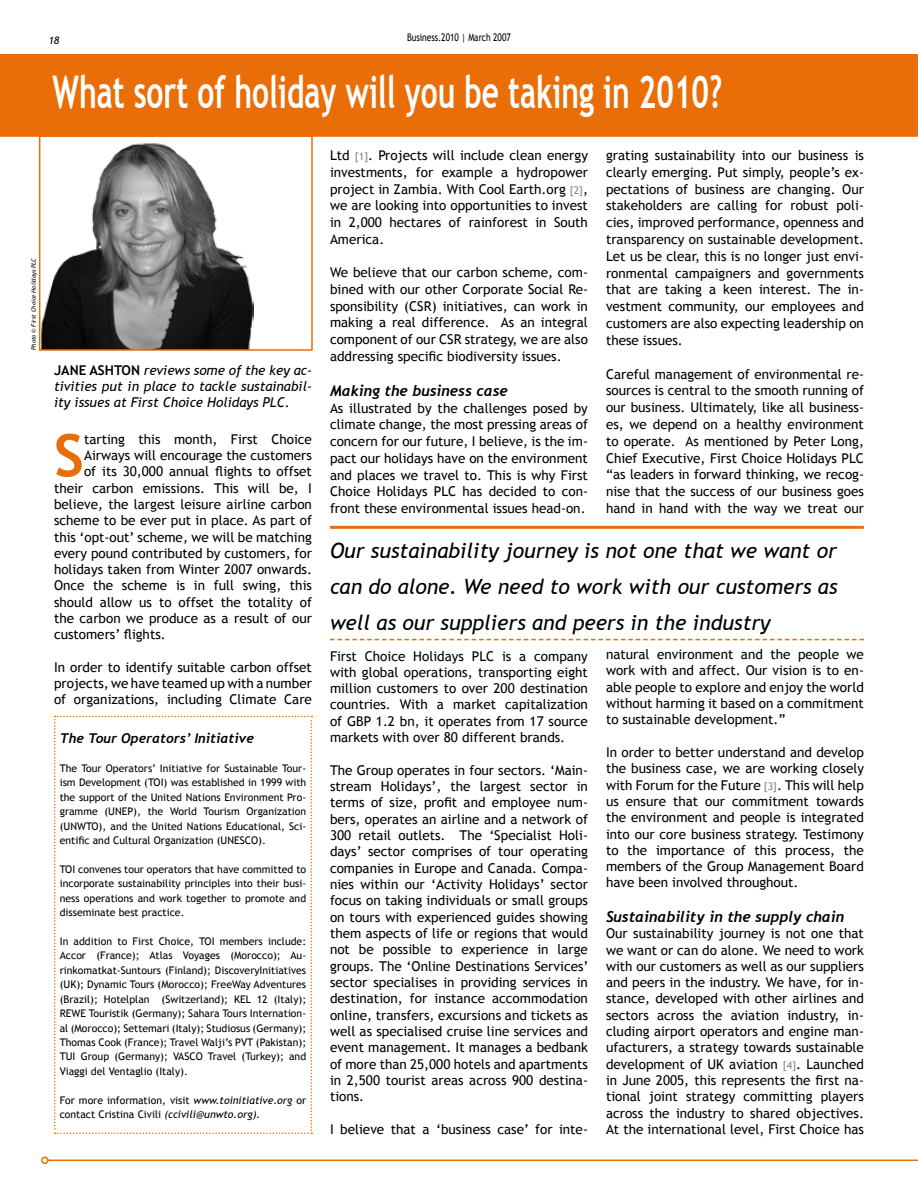
<style>
.page{position:relative;width:918px;height:1188px;background:#fff}
.page>*{position:absolute;margin:0;border:0;box-sizing:border-box;transform-origin:0 0}
.t1{font:700 58.8px "Trebuchet MS";color:#ea6e08}
.t2{font:700 45px "Trebuchet MS";color:#fff;scale:.67 1}
.t3{font:italic 21px/36px "Trebuchet MS";color:#000;text-align:justify}
.t4{font:italic 700 15px "Trebuchet";color:#000}
.t5{font:13.5px/16.4px "Trebuchet MS";color:#000;text-align:justify}
.t6{font:italic 13.5px/16.4px "Trebuchet MS";color:#000;text-align:justify}
.t7{font:italic 700 13.5px "Trebuchet";color:#000}
.t8{font:10.5px/14.4px "Trebuchet MS";color:#000;text-align:justify}
.t9{font:10.5px "Trebuchet MS";color:#000;scale:.8 1}
.t10{font:italic 10.5px "Trebuchet MS";color:#000}
.t11{font:italic 6px "Trebuchet MS";color:#000}
.s1{font-weight:700;font-style:normal}
.s2{font-style:normal}
.s3{font-style:italic}
.s4{font-size:10.5px;color:#818181}
</style>
<div class="page">
<div style="left:1px;top:55px;width:916px;height:81px;background:#ea6e08"></div>
<div style="left:0;top:54px;width:918px;height:83px;border:2px solid #ea6e08"></div>
<hr style="left:330px;top:526px;width:534px;height:3px;background:#ea6e08">
<svg style="left:330px;top:639px;width:534px;height:1px"></svg>
<svg style="left:54px;top:716px;width:258px;height:418px"></svg>
<hr style="left:48px;top:1160px;width:870px;height:1px;background:#ea6e08">
<div style="left:41px;top:1157px;width:8px;height:7px;border:2px solid #ea6e08;border-radius:50%"></div>
<img style="left:42px;top:142px;width:212px;height:206px">
<div style="left:39px;top:135px;width:274px;height:216px;border:2px solid #ea6e08"></div>
<p class="t11" style="left:30px;top:350px;width:93px;rotate:-90deg">Photo © First Choice Holidays PLC</p>
<p class="t9" style="left:407px;top:31px;width:131px">Business.2010 | March 2007</p>
<p class="t10" style="left:48px;top:34px;width:12px">18</p>
<h2 class="t2" style="left:53px;top:64px;width:1001px">What sort of holiday will you be taking in 2010?</h2>
<p class="t6" style="left:54px;top:362px;width:259px"><span class="s1">Jane Ashton</span> reviews some of the key ac&shy;tivities put in place to tackle sustainabil&shy;ity issues at First Choice Holidays PLC<span class="s2">.</span></p>
<h1 class="t1" style="left:54px;top:419px;width:27px">S</h1>
<p class="t5" style="left:84px;top:431px;width:229px">tarting this month, First Choice</p>
<p class="t5" style="left:84px;top:447px;width:229px">Airways will encourage the customers</p>
<p class="t5" style="left:84px;top:464px;width:229px">of its 30,000 annual flights to offset</p>
<p class="t5" style="left:54px;top:480px;width:259px">their carbon emissions. This will be, I</p>
<p class="t5" style="left:54px;top:496px;width:259px">believe, the largest leisure airline carbon</p>
<p class="t5" style="left:54px;top:513px;width:259px">scheme to be ever put in place. As part of</p>
<p class="t5" style="left:54px;top:529px;width:259px">this ‘opt-out’ scheme, we will be matching</p>
<p class="t5" style="left:54px;top:545px;width:260px">every pound contributed by customers, for</p>
<p class="t5" style="left:54px;top:561px;width:259px">holidays taken from Winter 2007 onwards.</p>
<p class="t5" style="left:54px;top:578px;width:259px">Once the scheme is in full swing, this</p>
<p class="t5" style="left:54px;top:594px;width:260px">should allow us to offset the totality of</p>
<p class="t5" style="left:54px;top:610px;width:259px">the carbon we produce as a result of our</p>
<p class="t5" style="left:54px;top:627px;width:113px">customers’ flights.</p>
<p class="t5" style="left:54px;top:659px;width:259px">In order to identify suitable carbon offset projects, we have teamed up with a number of organizations, including Climate Care</p>
<p class="t7" style="left:60px;top:730px;width:196px">The Tour Operators’ Initiative</p>
<p class="t8" style="left:60px;top:761px;width:248px">The Tour Operators’ Initiative for Sustainable Tour&shy;ism Development (TOI) was established in 1999 with the support of the United Nations Environment Pro&shy;gramme (UNEP), the World Tourism Organization (UNWTO), and the United Nations Educational, Sci&shy;entific and Cultural Organization (UNESCO).</p>
<p class="t8" style="left:60px;top:862px;width:248px">TOI convenes tour operators that have committed to incorporate sustainability principles into their busi&shy;ness operations and work together to promote and disseminate best practice.</p>
<p class="t8" style="left:60px;top:934px;width:248px">In addition to First Choice, TOI members include:<br>Accor (France); Atlas Voyages (Morocco); Au&shy;rinkomatkat-Suntours (Finland); DiscoveryInitiatives (UK); Dynamic Tours (Morocco); FreeWay Adventures (Brazil); Hotelplan (Switzerland); KEL 12 (Italy); REWE Touristik (Germany); Sahara Tours Internation&shy;al (Morocco); Settemari (Italy); Studiosus (Germany); Thomas Cook (France); Travel Walji’s PVT (Pakistan); TUI Group (Germany); VASCO Travel (Turkey); and Viaggi del Ventaglio (Italy).</p>
<p class="t8" style="left:60px;top:1093px;width:248px">For more information, visit <span class="s3">www.toinitiative.org</span> or contact Cristina Civili <span class="s3">(ccivili@unwto.org).</span></p>
<p class="t5" style="left:330px;top:147px;width:259px">Ltd <span class="s4">[1]</span>. Projects will include clean energy investments, for example a hydropower project in Zambia. With Cool Earth.org <span class="s4">[2]</span>, we are looking into opportunities to invest in 2,000 hectares of rainforest in South America.</p>
<p class="t5" style="left:330px;top:264px;width:259px">We believe that our carbon scheme, com&shy;bined with our other Corporate Social Re&shy;sponsibility (CSR) initiatives, can work in making a real difference. As an integral component of our CSR strategy, we are also addressing specific biodiversity issues.</p>
<p class="t4" style="left:330px;top:382px;width:179px">Making the business case</p>
<p class="t5" style="left:330px;top:400px;width:259px">As illustrated by the challenges posed by climate change, the most pressing areas of concern for our future, I believe, is the im&shy;pact our holidays have on the environment and places we travel to. This is why First Choice Holidays PLC has decided to con&shy;front these environmental issues head-on.</p>
<p class="t5" style="left:606px;top:147px;width:259px;line-height:16.8px">grating sustainability into our business is clearly emerging. Put simply, people’s ex&shy;pectations of business are changing. Our stakeholders are calling for robust poli&shy;cies, improved performance, openness and transparency on sustainable development.<br>Let us be clear, this is no longer just envi&shy;ronmental campaigners and governments that are taking a keen interest. The in&shy;vestment community, our employees and customers are also expecting leadership on these issues.</p>
<p class="t5" style="left:606px;top:366px;width:260px;line-height:16.8px">Careful management of environmental re&shy;sources is central to the smooth running of our business. Ultimately, like all business&shy;es, we depend on a healthy environment to operate. As mentioned by Peter Long, Chief Executive, First Choice Holidays PLC “as leaders in forward thinking, we recog&shy;nise that the success of our business goes hand in hand with the way we treat our</p>
<h3 class="t3" style="left:330px;top:533px;width:509px">Our sustainability journey is not one that we want or can do alone. We need to work with our customers as well as our suppliers and peers in the industry</h3>
<p class="t5" style="left:330px;top:648px;width:260px">First Choice Holidays PLC is a company with global operations, transporting eight million customers to over 200 destination countries. With a market capitalization of GBP 1.2 bn, it operates from 17 source markets with over 80 different brands.</p>
<p class="t5" style="left:330px;top:762px;width:260px">The Group operates in four sectors. ‘Main&shy;stream Holidays’, the largest sector in terms of size, profit and employee num&shy;bers, operates an airline and a network of 300 retail outlets. The ‘Specialist Holi&shy;days’ sector comprises of tour operating companies in Europe and Canada. Compa&shy;nies within our ‘Activity Holidays’ sector focus on taking individuals or small groups on tours with experienced guides showing them aspects of life or regions that would not be possible to experience in large groups. The ‘Online Destinations Services’ sector specialises in providing services in destination, for instance accommodation online, transfers, excursions and tickets as well as specialised cruise line services and event management. It manages a bedbank of more than 25,000 hotels and apartments in 2,500 tourist areas across 900 destina&shy;tions.</p>
<p class="t5" style="left:330px;top:1121px;width:259px">I believe that a ‘business case’ for inte-</p>
<p class="t5" style="left:606px;top:646px;width:259px">natural environment and the people we work with and affect. Our vision is to en&shy;able people to explore and enjoy the world without harming it based on a commitment to sustainable development.”</p>
<p class="t5" style="left:606px;top:744px;width:259px">In order to better understand and develop the business case, we are working closely with Forum for the Future <span class="s4">[3]</span>. This will help us ensure that our commitment towards the environment and people is integrated into our core business strategy. Testimony to the importance of this process, the members of the Group Management Board have been involved throughout.</p>
<p class="t4" style="left:606px;top:907px;width:240px">Sustainability in the supply chain</p>
<p class="t5" style="left:606px;top:925px;width:259px">Our sustainability journey is not one that we want or can do alone. We need to work with our customers as well as our suppliers and peers in the industry. We have, for in&shy;stance, developed with other airlines and sectors across the aviation industry, in&shy;cluding airport operators and engine man&shy;ufacturers, a strategy towards sustainable development of UK aviation <span class="s4">[4]</span>. Launched in June 2005, this represents the first na&shy;tional joint strategy committing players across the industry to shared objectives.<br>At the international level, First Choice has</p>
</div>
